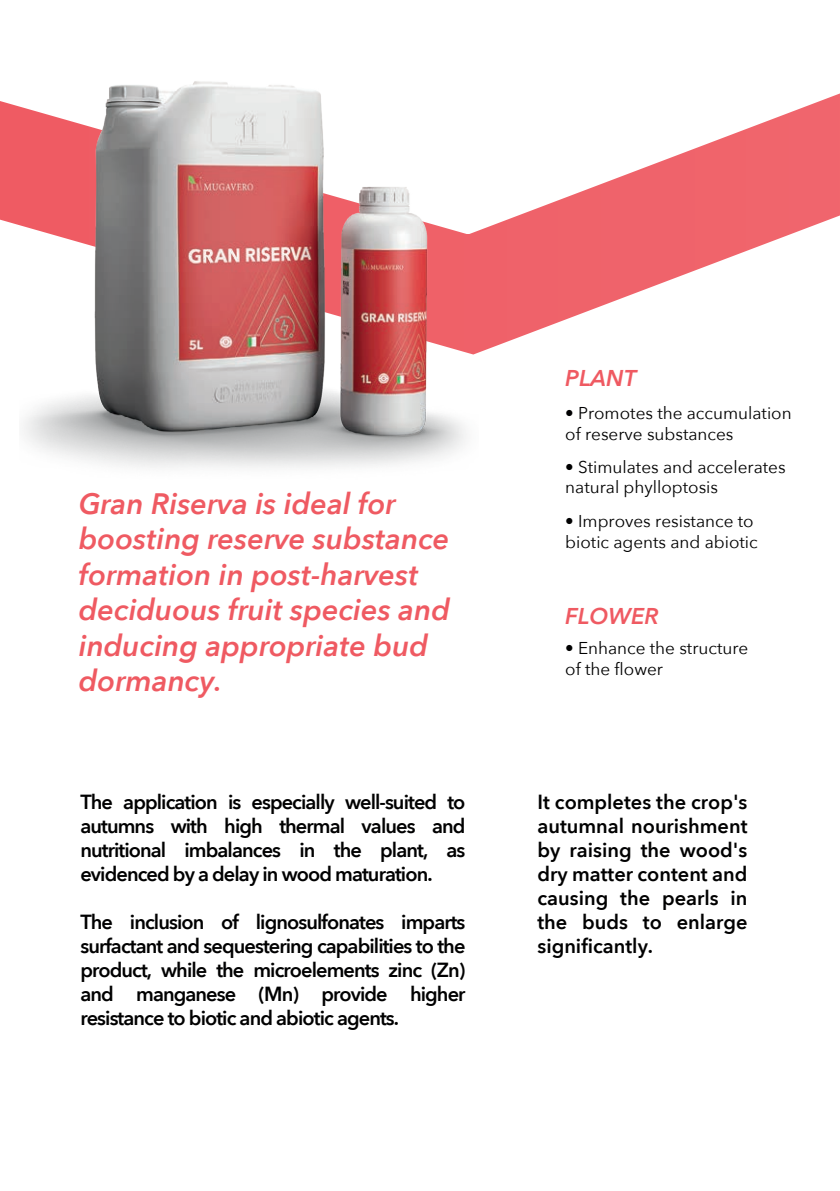
<style>
.page{position:relative;width:840px;height:1191px;background:#fff}
.page>*{position:absolute;margin:0;border:0;box-sizing:border-box;transform-origin:0 0}
.t1{font:italic 600 29.4px/35.4px "Avenir Next";color:#ef5a62}
.t2{font:italic 600 22.8px "Avenir Next";color:#ef5a62}
.t3{font:600 20px/24px "Avenir Next";letter-spacing:-.045em;color:#000001;text-align:justify}
.t4{font:17.2px/20.6px "Avenir Next";color:#000001}
</style>
<div class="page">
<svg style="left:0;top:94px;width:839px;height:259px"></svg>
<img style="left:20px;top:81px;width:457px;height:387px">
<h1 class="t1" style="left:79px;top:485px;width:372px">Gran Riserva is ideal for boosting reserve substance formation in post-harvest deciduous fruit species and inducing appropriate bud dormancy.</h1>
<p class="t3" style="left:80px;top:789px;width:386px">The application is especially well-suited to autumns with high thermal values and nutritional imbalances in the plant, as evidenced by a delay in wood maturation.</p>
<p class="t3" style="left:80px;top:909px;width:386px">The inclusion of lignosulfonates imparts surfactant and sequestering capabilities to the product, while the microelements zinc (Zn) and manganese (Mn) provide higher resistance to biotic and abiotic agents.</p>
<p class="t2" style="left:565px;top:358px;width:72px">PLANT</p>
<p class="t4" style="left:565px;top:402px;width:228px">• Promotes the accumulation of reserve substances</p>
<p class="t4" style="left:565px;top:456px;width:222px">• Stimulates and accelerates natural phylloptosis</p>
<p class="t4" style="left:565px;top:510px;width:194px">• Improves resistance to biotic agents and abiotic</p>
<p class="t2" style="left:565px;top:597px;width:95px">FLOWER</p>
<p class="t4" style="left:565px;top:637px;width:184px">• Enhance the structure of the flower</p>
<p class="t3" style="left:537px;top:789px;width:211px">It completes the crop's autumnal nourishment by raising the wood's dry matter content and causing the pearls in the buds to enlarge significantly.</p>
</div>
